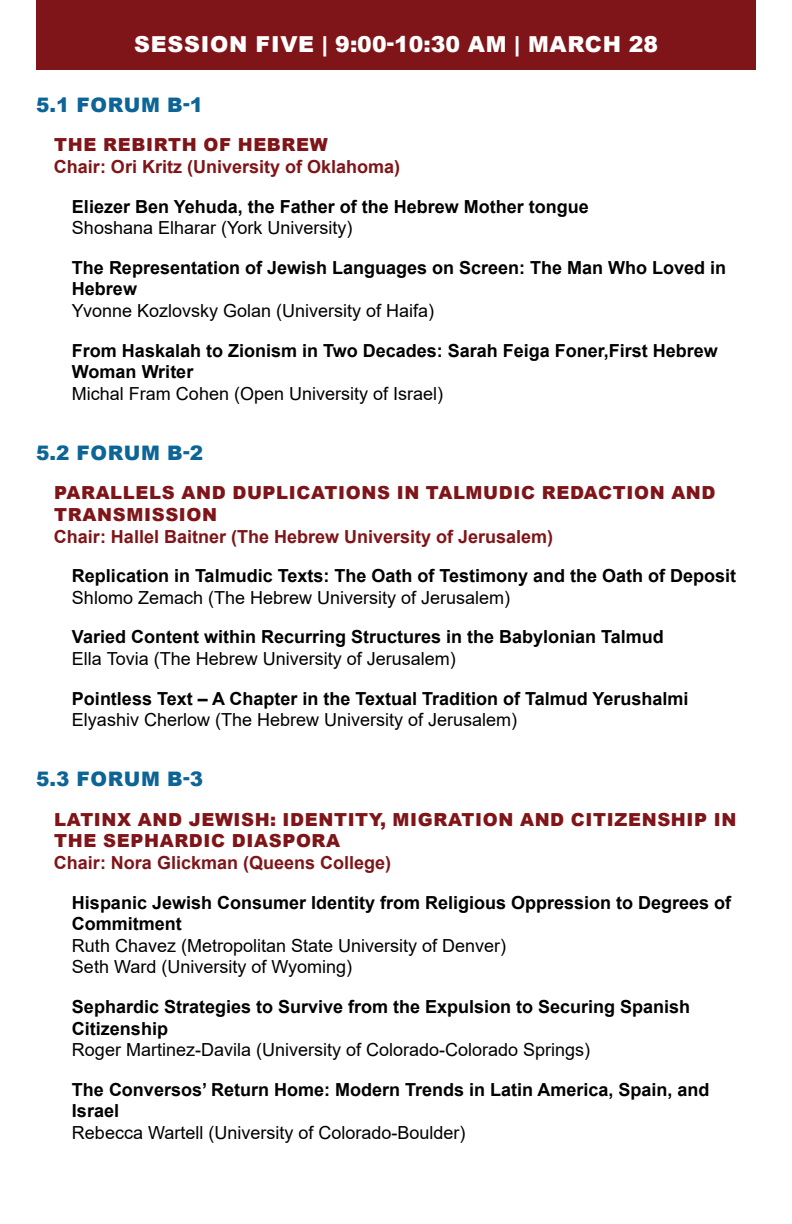
<style>
.page{position:relative;width:792px;height:1224px;background:#fff}
.page>*{position:absolute;margin:0;border:0;box-sizing:border-box;transform-origin:0 0}
.t1{font:900 22px "Arial";letter-spacing:.035em;color:#fff}
.t2{font:900 20px "Arial";letter-spacing:.035em;color:#0d6496}
.t3{font:700 18px/21.6px "Arial";color:#000}
.t4{font:18px/21.6px "Arial";color:#000}
.t5{font:900 18px/21.6px "Arial";letter-spacing:.035em;color:#7f1518}
.t6{font:700 18px "Arial";color:#7f1518}
</style>
<div class="page">
<div style="left:36px;top:0;width:720px;height:70px;background:#7f1518"></div>
<p class="t1" style="left:134px;top:28px;width:526px">SESSION FIVE | 9:00-10:30 AM | MARCH 28</p>
<p class="t2" style="left:36px;top:90px;width:169px">5.1 FORUM B-1</p>
<p class="t5" style="left:54px;top:134px;width:275px">THE REBIRTH OF HEBREW</p>
<p class="t6" style="left:54px;top:154px;width:348px">Chair: Ori Kritz (University of Oklahoma)</p>
<p class="t3" style="left:72px;top:196px;width:518px">Eliezer Ben Yehuda, the Father of the Hebrew Mother tongue</p>
<p class="t4" style="left:72px;top:217px;width:282px">Shoshana Elharar (York University)</p>
<p class="t3" style="left:72px;top:257px;width:656px">The Representation of Jewish Languages on Screen: The Man Who Loved in<br>Hebrew</p>
<p class="t4" style="left:72px;top:300px;width:364px">Yvonne Kozlovsky Golan (University of Haifa)</p>
<p class="t3" style="left:72px;top:340px;width:647px">From Haskalah to Zionism in Two Decades: Sarah Feiga Foner,First Hebrew<br>Woman Writer</p>
<p class="t4" style="left:72px;top:383px;width:373px">Michal Fram Cohen (Open University of Israel)</p>
<p class="t2" style="left:36px;top:438px;width:169px">5.2 FORUM B-2</p>
<p class="t5" style="left:54px;top:482px;width:663px">PARALLELS AND DUPLICATIONS IN TALMUDIC REDACTION AND<br>TRANSMISSION</p>
<p class="t6" style="left:54px;top:524px;width:501px">Chair: Hallel Baitner (The Hebrew University of Jerusalem)</p>
<p class="t3" style="left:72px;top:565px;width:666px">Replication in Talmudic Texts: The Oath of Testimony and the Oath of Deposit</p>
<p class="t4" style="left:72px;top:587px;width:440px">Shlomo Zemach (The Hebrew University of Jerusalem)</p>
<p class="t3" style="left:72px;top:626px;width:593px">Varied Content within Recurring Structures in the Babylonian Talmud</p>
<p class="t4" style="left:72px;top:648px;width:385px">Ella Tovia (The Hebrew University of Jerusalem)</p>
<p class="t3" style="left:72px;top:688px;width:618px">Pointless Text – A Chapter in the Textual Tradition of Talmud Yerushalmi</p>
<p class="t4" style="left:72px;top:709px;width:447px">Elyashiv Cherlow (The Hebrew University of Jerusalem)</p>
<p class="t2" style="left:36px;top:764px;width:169px">5.3 FORUM B-3</p>
<p class="t5" style="left:54px;top:808px;width:684px">LATINX AND JEWISH: IDENTITY, MIGRATION AND CITIZENSHIP IN<br>THE SEPHARDIC DIASPORA</p>
<p class="t6" style="left:54px;top:850px;width:339px">Chair: Nora Glickman (Queens College)</p>
<p class="t3" style="left:72px;top:892px;width:661px">Hispanic Jewish Consumer Identity from Religious Oppression to Degrees of<br>Commitment</p>
<p class="t4" style="left:72px;top:935px;width:436px">Ruth Chavez (Metropolitan State University of Denver)<br>Seth Ward (University of Wyoming)</p>
<p class="t3" style="left:72px;top:996px;width:620px">Sephardic Strategies to Survive from the Expulsion to Securing Spanish<br>Citizenship</p>
<p class="t4" style="left:72px;top:1039px;width:520px">Roger Martinez-Davila (University of Colorado-Colorado Springs)</p>
<p class="t3" style="left:72px;top:1079px;width:639px">The Conversos’ Return Home: Modern Trends in Latin America, Spain, and<br>Israel</p>
<p class="t4" style="left:72px;top:1122px;width:395px">Rebecca Wartell (University of Colorado-Boulder)</p>
</div>
